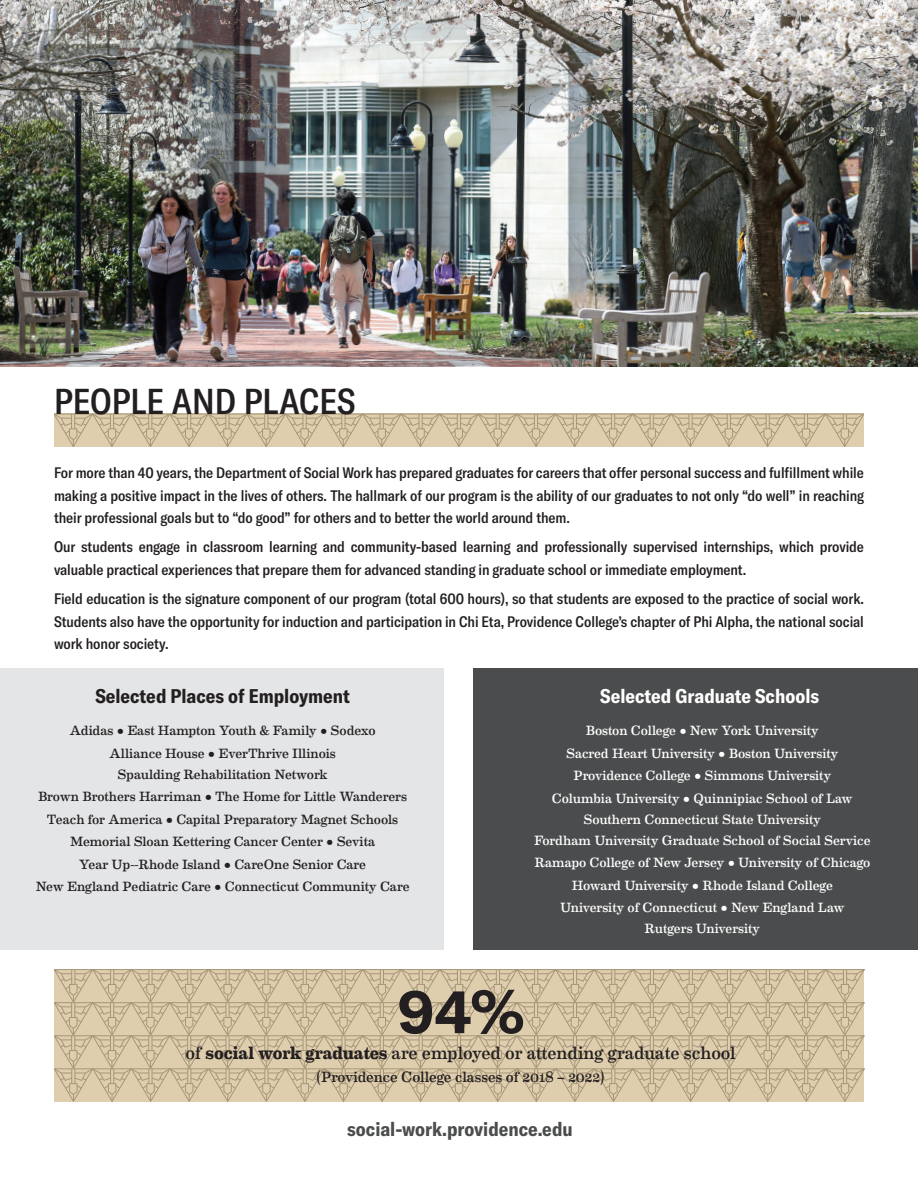
<style>
.page{position:relative;width:918px;height:1188px;background:#fff}
.page>*{position:absolute;margin:0;border:0;box-sizing:border-box;transform-origin:0 0}
.t1{font:700 60px "GT America";color:#231f20}
.t2{font:500 condensed 35.4px "GT America";color:#231f20}
.t3{font:700 condensed 19.5px "GT America";color:#231f20}
.t4{font:700 condensed 19.5px "GT America";color:#4b4c4d}
.t5{font:700 condensed 19.5px "GT America";color:#fff}
.t6{font:18px "Eames Century Modern";letter-spacing:-.01em;color:#231f20}
.t7{font:500 condensed 15px/22.5px "GT America";letter-spacing:-.005em;color:#231f20;text-align:justify}
.t8{font:15px "Eames Century Modern";letter-spacing:-.01em;color:#231f20}
.t9{font:13.5px/22.5px "Eames Century Modern";letter-spacing:-.005em;color:#fff;text-align:center}
.t10{font:13.5px/22.5px "Eames Century Modern";color:#231f20;text-align:center}
.s1{font-size:15px}
.s2{font-weight:700}
</style>
<div class="page">
<img style="left:0;top:0;width:918px;height:366px">
<svg style="left:54px;top:413px;width:810px;height:1px"></svg>
<svg style="left:54px;top:414px;width:810px;height:33px;background:#d3c3a3"></svg>
<div style="left:474px;top:669px;width:444px;height:281px;background:#4b4c4d"></div>
<div style="left:0;top:669px;width:444px;height:281px;background:#e4e5e7"></div>
<svg style="left:54px;top:969px;width:810px;height:133px;background:#d3c2a2"></svg>
<h2 class="t2" style="left:54px;top:380px;width:303px">PEOPLE AND PLACES</h2>
<p class="t7" style="left:54px;top:462px;width:812px">For more than 40 years, the Department of Social Work has prepared graduates for careers that offer personal success and fulfillment while making a positive impact in the lives of others. The hallmark of our program is the ability of our graduates to not only “do well” in reaching their professional goals but to “do good” for others and to better the world around them.</p>
<p class="t7" style="left:54px;top:536px;width:811px">Our students engage in classroom learning and community-based learning and professionally supervised internships, which provide valuable practical experiences that prepare them for advanced standing in graduate school or immediate employment.</p>
<p class="t7" style="left:54px;top:588px;width:812px">Field education is the signature component of our program (total 600 hours), so that students are exposed to the practice of social work.<br>Students also have the opportunity for induction and participation in Chi Eta, Providence College’s chapter of Phi Alpha, the national social work honor society.</p>
<h3 class="t3" style="left:95px;top:685px;width:256px">Selected Places of Employment</h3>
<p class="t10" style="left:70px;top:719px;width:308px">Adidas <span class="s1">•</span> East Hampton Youth &amp; Family <span class="s1">•</span> Sodexo<br>Alliance House <span class="s1">•</span> EverThrive Illinois</p>
<p class="t10" style="left:36px;top:762px;width:375px">Spaulding Rehabilitation Network<br>Brown Brothers Harriman <span class="s1">•</span> The Home for Little Wanderers Teach for America <span class="s1">•</span> Capital Preparatory Magnet Schools Memorial Sloan Kettering Cancer Center <span class="s1">•</span> Sevita<br>Year Up--Rhode Island <span class="s1">•</span> CareOne Senior Care<br>New England Pediatric Care <span class="s1">•</span> Connecticut Community Care</p>
<h3 class="t5" style="left:600px;top:685px;width:220px">Selected Graduate Schools</h3>
<p class="t9" style="left:552px;top:719px;width:302px">Boston College <span class="s1">•</span> New York University<br>Sacred Heart University <span class="s1">•</span> Boston University Providence College <span class="s1">•</span> Simmons University Columbia University <span class="s1">•</span> Quinnipiac School of Law</p>
<p class="t9" style="left:534px;top:808px;width:338px;line-height:21px">Southern Connecticut State University<br>Fordham University Graduate School of Social Service</p>
<p class="t9" style="left:534px;top:851px;width:337px">Ramapo College of New Jersey <span class="s1">•</span> University of Chicago<br>Howard University <span class="s1">•</span> Rhode Island College<br>University of Connecticut <span class="s1">•</span> New England Law</p>
<p class="t9" style="left:644px;top:917px;width:117px">Rutgers University</p>
<h1 class="t1" style="left:398px;top:974px;width:128px">94%</h1>
<p class="t8" style="left:317px;top:1066px;width:289px">(Providence College classes of 2018 – 2022)</p>
<h3 class="t4" style="left:347px;top:1118px;width:227px">social-work.providence.edu</h3>
<p class="t6" style="left:185px;top:1040px;width:552px">of <span class="s2">social work graduates</span> are employed or attending graduate school</p>
</div>
